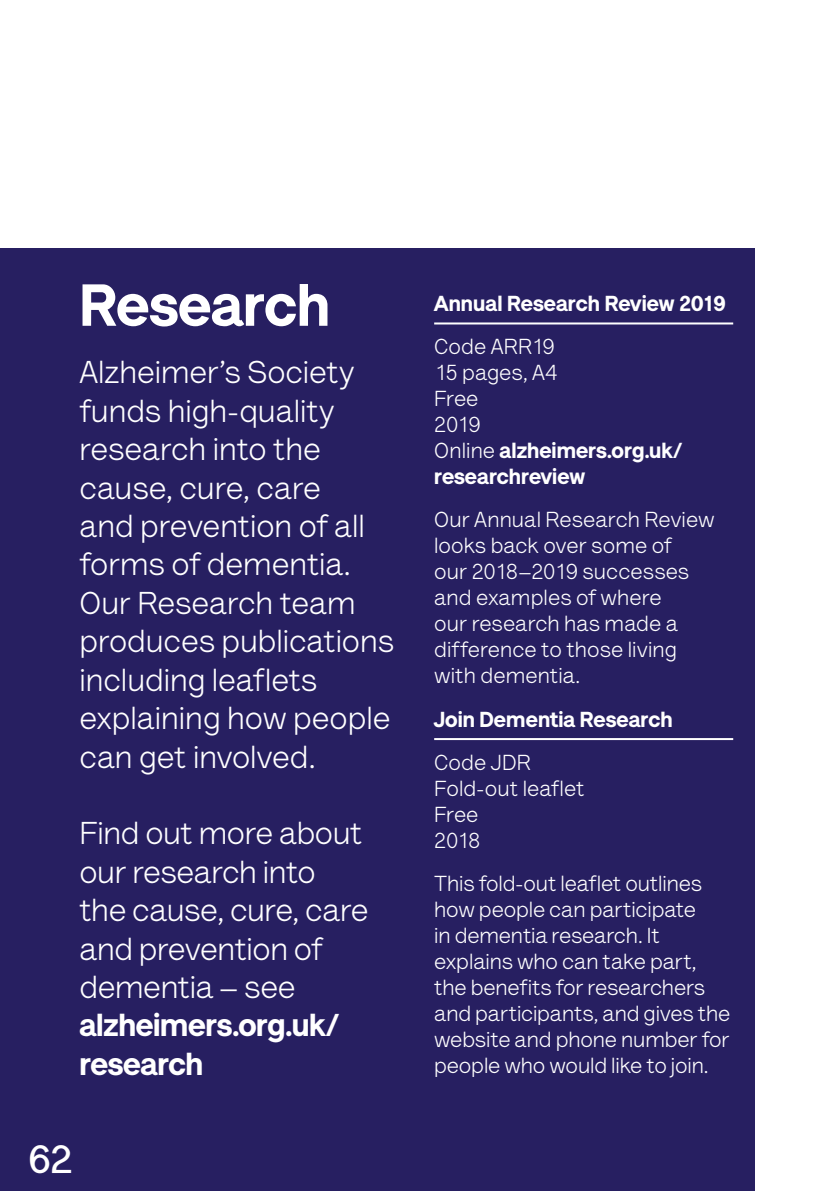
<style>
.page{position:relative;width:840px;height:1191px;background:#fff}
.page>*{position:absolute;margin:0;border:0;box-sizing:border-box;transform-origin:0 0}
.t1{font:900 60px "AS Lettera Text";letter-spacing:-.01em;color:#fff}
.t2{font:700 40px "AS Lettera Text";color:#fff}
.t3{font:32px/38.4px "AS Lettera Text";color:#fff}
.t4{font:900 32px/38.4px "AS Lettera Text";letter-spacing:-.01em;color:#fff}
.t5{font:22px/26px "AS Lettera Text";letter-spacing:-.005em;color:#fff}
.t6{font:900 22px "AS Lettera Text";letter-spacing:.005em;color:#fff}
.s1{font-weight:900}
</style>
<div class="page">
<div style="left:0;top:249px;width:754px;height:942px;background:#271f61"></div>
<hr style="left:434px;top:322px;width:298px;height:2px;background:#fff">
<hr style="left:434px;top:738px;width:298px;height:2px;background:#fff">
<hr style="left:839px;top:0;width:1px;height:1191px;background:#ededed">
<h1 class="t1" style="left:79px;top:256px;width:252px">Research</h1>
<p class="t6" style="left:434px;top:285px;width:293px">Annual Research Review 2019</p>
<p class="t5" style="left:434px;top:332px;width:249px">Code ARR19<br>15 pages, A4<br>Free<br>2019<br>Online <span class="s1">alzheimers.org.uk/ researchreview</span></p>
<p class="t5" style="left:434px;top:505px;width:282px">Our Annual Research Review looks back over some of<br>our 2018–2019 successes and examples of where<br>our research has made a difference to those living with dementia.</p>
<p class="t6" style="left:434px;top:701px;width:240px">Join Dementia Research</p>
<p class="t5" style="left:434px;top:747px;width:152px">Code JDR<br>Fold-out leaflet<br>Free<br>2018</p>
<p class="t5" style="left:434px;top:868px;width:297px">This fold-out leaflet outlines how people can participate<br>in dementia research. It explains who can take part, the benefits for researchers and participants, and gives the website and phone number for people who would like to join.</p>
<h3 class="t3" style="left:79px;top:351px;width:316px">Alzheimer’s Society funds high-quality research into the cause, cure, care<br>and prevention of all forms of dementia.<br>Our Research team produces publications including leaflets explaining how people can get involved.</h3>
<h3 class="t3" style="left:79px;top:811px;width:290px">Find out more about our research into the cause, cure, care and prevention of dementia – see</h3>
<h3 class="t4" style="left:79px;top:1003px;width:260px">alzheimers.org.uk/ research</h3>
<h2 class="t2" style="left:28px;top:1128px;width:46px">62</h2>
</div>
